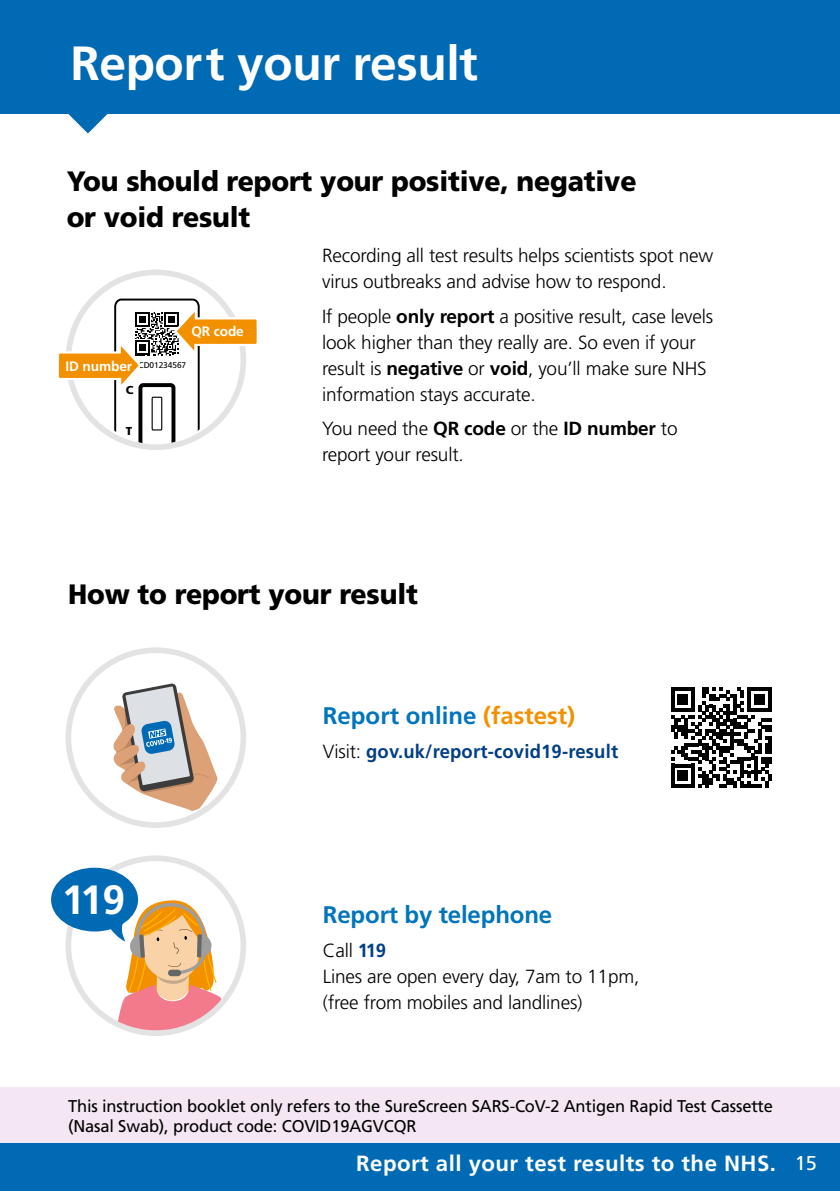
<style>
.page{position:relative;width:840px;height:1191px;background:#fff}
.page>*{position:absolute;margin:0;border:0;box-sizing:border-box;transform-origin:0 0}
.H2_Table_of_contents{font:700 48px "Frutiger LT Std";letter-spacing:-.01em;color:#fff}
.t1{font:700 40.8px "Frutiger LT Std";color:#fff}
.H3_Heading_Section_b{font:900 28px/36px "Frutiger LT Std";letter-spacing:-.005em;color:#000;scale:.95 1}
.H4_Heading_Text_blue{font:700 24px "Frutiger LT Std";color:#0075bd}
.t2{font:700 22px "Frutiger LT Std";letter-spacing:.02em;color:#fff}
.P_01_Body_Text_Locke{font:300 19px/26px "Frutiger LT Std";letter-spacing:-.01em;color:#000}
.P_01_Body_Text_Locke-2{font:700 19px "Frutiger LT Std";letter-spacing:.01em;color:#033f85}
.t3{font:17px/20px "Frutiger LT Std";letter-spacing:-.01em;color:#000}
.t4{font:700 13.6px "Frutiger LT Std";letter-spacing:-.01em;color:#fff}
.t5{font:900 11.6px "Frutiger LT Std";color:#000}
.t6{font:8.4px "Frutiger LT Std";letter-spacing:-.01em;color:#000}
.s1{font-weight:700}
.s2{color:#f39000}
.s3{font-weight:300;color:#000}
.s4{font-weight:700;color:#033f85}
.s5{font-weight:400;font-size:20px}
</style>
<div class="page">
<div style="left:0;top:0;width:839px;height:113px;background:#006ab4"></div>
<svg style="left:68px;top:113px;width:40px;height:20px"></svg>
<div style="left:0;top:1087px;width:839px;height:55px;background:#f4e7f3"></div>
<div style="left:0;top:1142px;width:839px;height:49px;background:#006ab4"></div>
<div style="left:65px;top:647px;width:181px;height:181px;border:6px solid #e3e3e3;border-radius:50%"></div>
<div style="left:65px;top:855px;width:181px;height:181px;border:6px solid #e3e3e3;border-radius:50%"></div>
<svg style="left:58px;top:298px;width:199px;height:146px"></svg>
<svg style="left:113px;top:683px;width:106px;height:130px"></svg>
<svg style="left:102px;top:895px;width:127px;height:135px"></svg>
<div style="left:51px;top:867px;width:87px;height:64px;background:#006ab4;border-radius:50%"></div>
<svg style="left:671px;top:687px;width:100px;height:101px"></svg>
<p class="H2_Table_of_contents" style="left:70px;top:35px;width:409px">Report your result</p>
<p class="H3_Heading_Section_b" style="left:67px;top:163px;width:601px">You should report your positive, negative or void result</p>
<p class="P_01_Body_Text_Locke" style="left:322px;top:243px;width:392px">Recording all test results helps scientists spot new virus outbreaks and advise how to respond.</p>
<p class="P_01_Body_Text_Locke" style="left:322px;top:303px;width:392px">If people <span class="s1">only report</span> a positive result, case levels look higher than they really are. So even if your result is <span class="s1">negative</span> or <span class="s1">void</span>, you’ll make sure NHS information stays accurate.</p>
<p class="P_01_Body_Text_Locke" style="left:322px;top:416px;width:357px">You need the <span class="s1">QR code</span> or the <span class="s1">ID number</span> to report your result.</p>
<p class="t4" style="left:191px;top:323px;width:54px">QR code</p>
<p class="t4" style="left:65px;top:358px;width:68px">ID number</p>
<p class="t6" style="left:128px;top:360px;width:60px">ABCD01234567</p>
<p class="t5" style="left:126px;top:383px;width:9px">C</p>
<p class="t5" style="left:126px;top:424px;width:8px">T</p>
<p class="H3_Heading_Section_b" style="left:68px;top:576px;width:369px">How to report your result</p>
<h2 class="t1" style="left:62px;top:875px;width:65px">119</h2>
<p class="H4_Heading_Text_blue" style="left:323px;top:701px;width:254px">Report online <span class="s2">(fastest)</span></p>
<p class="P_01_Body_Text_Locke-2" style="left:323px;top:740px;width:296px"><span class="s3">Visit:</span> gov.uk/report-covid19-result</p>
<p class="H4_Heading_Text_blue" style="left:323px;top:900px;width:231px">Report by telephone</p>
<p class="P_01_Body_Text_Locke" style="left:323px;top:937px;width:65px">Call <span class="s4">119</span></p>
<p class="P_01_Body_Text_Locke" style="left:323px;top:963px;width:318px">Lines are open every day, 7am to 11pm, (free from mobiles and landlines)</p>
<p class="t3" style="left:68px;top:1095px;width:706px">This instruction booklet only refers to the SureScreen SARS-CoV-2 Antigen Rapid Test Cassette (Nasal Swab), product code: COVID19AGVCQR</p>
<p class="t2" style="left:356px;top:1150px;width:462px">Report all your test results to the NHS. <span class="s5">15</span></p>
</div>
